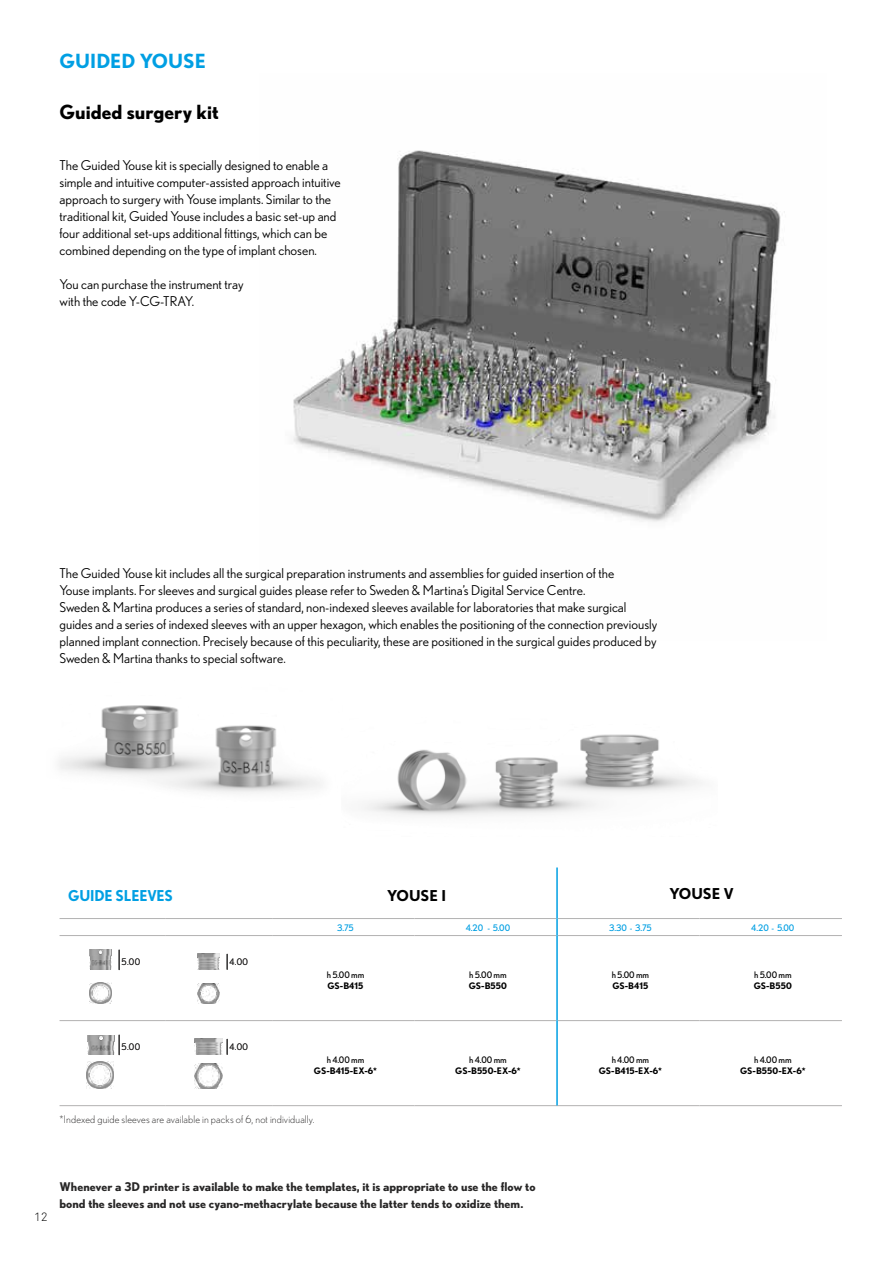
<style>
.page{position:relative;width:893px;height:1263px;background:#fff}
.page>*{position:absolute;margin:0;border:0;box-sizing:border-box;transform-origin:0 0}
.t1{font:700 19.5px "Nobel";color:#000}
.t2{font:700 19.5px "Nobel";color:#009fe3}
.t3{font:700 15px "Nobel";letter-spacing:-.01em;color:#009fe3;scale:.95 1}
.t4{font:700 15px "Nobel";color:#000}
.t5{font:13.5px/17px "Nobel";color:#000}
.t6{font:700 12px/17px "Nobel";color:#282727}
.t7{font:12px "Akkurat Light Pro";color:#000}
.t8{font:300 10.5px "Nobel";letter-spacing:.015em;color:#282727}
.t9{font:700 9px "Nobel";color:#000}
.t10{font:9px "Nobel";color:#000}
.t11{font:9px "Nobel";color:#009fe3}
.t12{font:9px "Nobel";letter-spacing:.045em;color:#282727}
</style>
<div class="page">
<img style="left:293px;top:150px;width:492px;height:372px">
<img style="left:373px;top:734px;width:329px;height:82px">
<img style="left:59px;top:705px;width:314px;height:106px">
<img style="left:197px;top:954px;width:23px;height:16px">
<img style="left:90px;top:950px;width:21px;height:20px">
<img style="left:90px;top:982px;width:21px;height:22px">
<img style="left:197px;top:984px;width:23px;height:20px">
<img style="left:194px;top:1039px;width:28px;height:16px">
<img style="left:87px;top:1035px;width:27px;height:20px">
<img style="left:194px;top:1064px;width:28px;height:25px">
<img style="left:87px;top:1061px;width:27px;height:28px">
<hr style="left:272px;top:918px;width:143px;height:1px;background:#b3b2b2">
<hr style="left:415px;top:918px;width:141px;height:1px;background:#b3b2b2">
<hr style="left:558px;top:918px;width:141px;height:1px;background:#b3b2b2">
<hr style="left:699px;top:918px;width:143px;height:1px;background:#b3b2b2">
<hr style="left:60px;top:935px;width:106px;height:1px;background:#b3b2b2">
<hr style="left:166px;top:935px;width:106px;height:1px;background:#b3b2b2">
<hr style="left:272px;top:935px;width:143px;height:1px;background:#b3b2b2">
<hr style="left:415px;top:935px;width:141px;height:1px;background:#b3b2b2">
<hr style="left:558px;top:935px;width:141px;height:1px;background:#b3b2b2">
<hr style="left:699px;top:935px;width:143px;height:1px;background:#b3b2b2">
<hr style="left:60px;top:1020px;width:106px;height:1px;background:#b3b2b2">
<hr style="left:60px;top:1105px;width:106px;height:1px;background:#b3b2b2">
<hr style="left:166px;top:1020px;width:106px;height:1px;background:#b3b2b2">
<hr style="left:166px;top:1105px;width:106px;height:1px;background:#b3b2b2">
<hr style="left:272px;top:1020px;width:143px;height:1px;background:#b3b2b2">
<hr style="left:272px;top:1105px;width:143px;height:1px;background:#b3b2b2">
<hr style="left:415px;top:1020px;width:141px;height:1px;background:#b3b2b2">
<hr style="left:415px;top:1105px;width:142px;height:1px;background:#b3b2b2">
<hr style="left:558px;top:1020px;width:141px;height:1px;background:#b3b2b2">
<hr style="left:557px;top:1105px;width:142px;height:1px;background:#b3b2b2">
<hr style="left:699px;top:1020px;width:143px;height:1px;background:#b3b2b2">
<hr style="left:699px;top:1105px;width:143px;height:1px;background:#b3b2b2">
<hr style="left:556px;top:867px;width:2px;height:51px;background:#009fe3">
<svg style="left:556px;top:918px;width:2px;height:17px"></svg>
<hr style="left:556px;top:935px;width:2px;height:85px;background:#009fe3">
<hr style="left:556px;top:1020px;width:2px;height:85px;background:#009fe3">
<hr style="left:60px;top:918px;width:106px;height:1px;background:#b3b2b2">
<hr style="left:166px;top:918px;width:106px;height:1px;background:#b3b2b2">
<svg style="left:119px;top:950px;width:1px;height:20px"></svg>
<svg style="left:119px;top:1035px;width:1px;height:20px"></svg>
<svg style="left:227px;top:954px;width:1px;height:15px"></svg>
<svg style="left:227px;top:1039px;width:1px;height:15px"></svg>
<h1 class="t2" style="left:60px;top:49px;width:148px">GUIDED YOUSE</h1>
<h1 class="t1" style="left:60px;top:100px;width:161px">Guided surgery kit</h1>
<p class="t5" style="left:60px;top:157px;width:283px">The Guided Youse kit is specially designed to enable a simple and intuitive computer-assisted approach intuitive approach to surgery with Youse implants. Similar to the traditional kit, Guided Youse includes a basic set-up and four additional set-ups additional fittings, which can be combined depending on the type of implant chosen.</p>
<p class="t5" style="left:60px;top:276px;width:186px">You can purchase the instrument tray with the code Y-CG-TRAY.</p>
<p class="t5" style="left:60px;top:565px;width:599px">The Guided Youse kit includes all the surgical preparation instruments and assemblies for guided insertion of the<br>Youse implants. For sleeves and surgical guides please refer to Sweden &amp; Martina’s Digital Service Centre.<br>Sweden &amp; Martina produces a series of standard, non-indexed sleeves available for laboratories that make surgical guides and a series of indexed sleeves with an upper hexagon, which enables the positioning of the connection previously planned implant connection. Precisely because of this peculiarity, these are positioned in the surgical guides produced by Sweden &amp; Martina thanks to special software.</p>
<p class="t3" style="left:68px;top:887px;width:112px">GUIDE SLEEVES</p>
<p class="t4" style="left:387px;top:887px;width:60px">YOUSE I</p>
<p class="t4" style="left:670px;top:885px;width:66px">YOUSE V</p>
<p class="t11" style="left:337px;top:922px;width:18px">3.75</p>
<p class="t11" style="left:466px;top:922px;width:46px">4.20 - 5.00</p>
<p class="t11" style="left:609px;top:922px;width:44px">3.30 - 3.75</p>
<p class="t11" style="left:751px;top:922px;width:45px">4.20 - 5.00</p>
<p class="t12" style="left:122px;top:957px;width:20px">5.00</p>
<p class="t12" style="left:122px;top:1042px;width:20px">5.00</p>
<p class="t12" style="left:230px;top:957px;width:20px">4.00</p>
<p class="t12" style="left:230px;top:1042px;width:20px">4.00</p>
<p class="t10" style="left:327px;top:970px;width:39px">h 5.00 mm</p>
<p class="t9" style="left:327px;top:980px;width:37px">GS-B415</p>
<p class="t10" style="left:327px;top:1055px;width:39px">h 4.00 mm</p>
<p class="t9" style="left:314px;top:1066px;width:65px">GS-B415-EX-6*</p>
<p class="t8" style="left:60px;top:1113px;width:256px">*Indexed guide sleeves are available in packs of 6, not individually.</p>
<p class="t10" style="left:469px;top:970px;width:39px">h 5.00 mm</p>
<p class="t9" style="left:469px;top:980px;width:40px">GS-B550</p>
<p class="t10" style="left:469px;top:1055px;width:39px">h 4.00 mm</p>
<p class="t9" style="left:455px;top:1066px;width:67px">GS-B550-EX-6*</p>
<p class="t10" style="left:612px;top:970px;width:39px">h 5.00 mm</p>
<p class="t9" style="left:612px;top:980px;width:37px">GS-B415</p>
<p class="t10" style="left:612px;top:1055px;width:39px">h 4.00 mm</p>
<p class="t9" style="left:599px;top:1066px;width:65px">GS-B415-EX-6*</p>
<p class="t10" style="left:754px;top:970px;width:39px">h 5.00 mm</p>
<p class="t9" style="left:754px;top:980px;width:40px">GS-B550</p>
<p class="t10" style="left:754px;top:1055px;width:39px">h 4.00 mm</p>
<p class="t9" style="left:740px;top:1066px;width:67px">GS-B550-EX-6*</p>
<p class="t7" style="left:34px;top:1210px;width:15px">12</p>
<p class="t6" style="left:60px;top:1177px;width:477px">Whenever a 3D printer is available to make the templates, it is appropriate to use the flow to bond the sleeves and not use cyano-methacrylate because the latter tends to oxidize them.</p>
</div>
